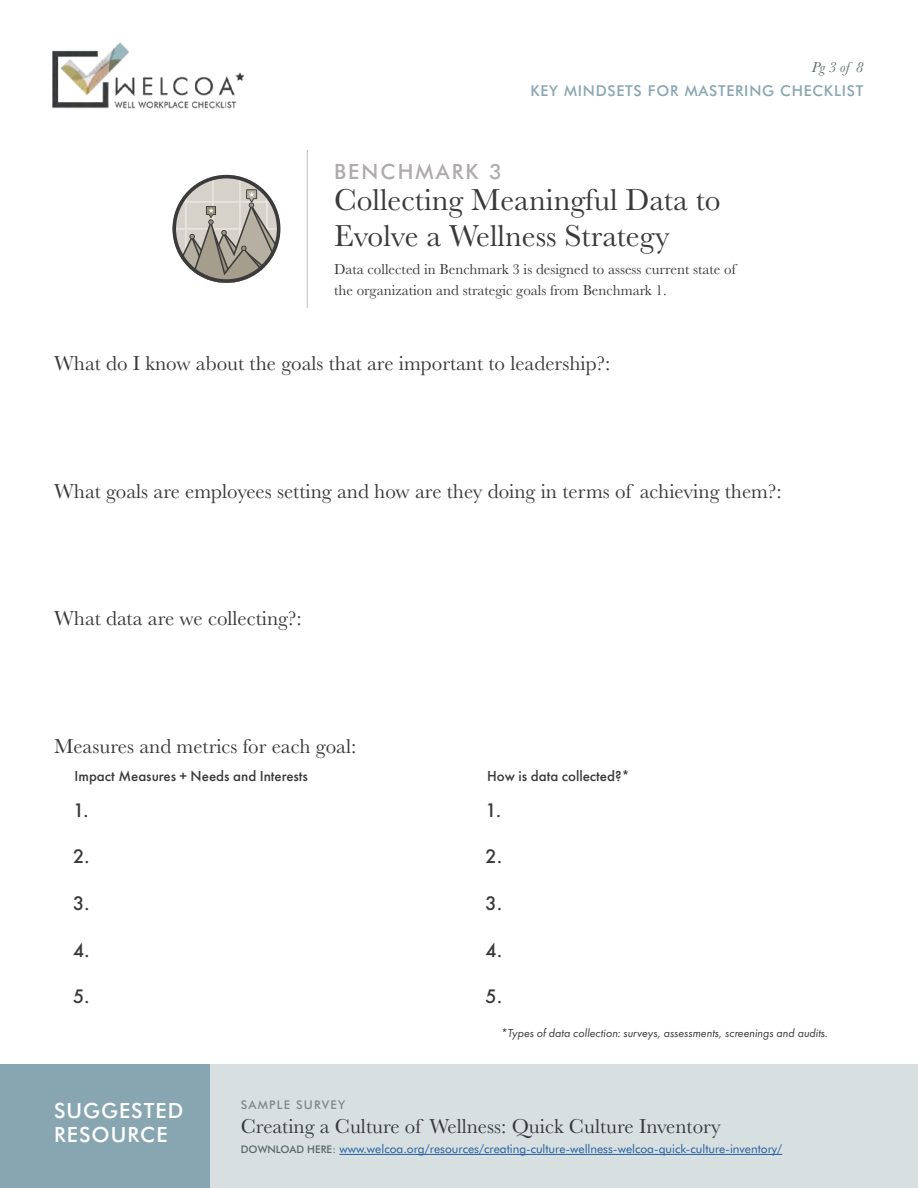
<style>
.page{position:relative;width:918px;height:1188px;background:#fff}
.page>*{position:absolute;margin:0;border:0;box-sizing:border-box;transform-origin:0 0}
.t1{font:31.5px/36px "Baskerville";color:#3a3a3a}
.t2{font:21px "Baskerville";color:#3a3a3a}
.t3{font:500 21px/24px "Futura BT";letter-spacing:.05em;color:#fff}
.t4{font:500 21px "Futura BT";letter-spacing:.1em;color:#afabab}
.t5{font:500 18px "Futura";color:#3a3a3a}
.t6{font:15px/21px "Baskerville";color:#3a3a3a}
.t7{font:500 15px "Futura PT";color:#3a3a3a}
.t8{font:500 15px "Futura BT";letter-spacing:.05em;color:#87a6b2}
.t9{font:italic 15px "Baskerville";color:#576967}
.t10{font:12px "Futura BT";color:#215e9e}
.t11{font:italic 12px "Futura PT";color:#3a3a3a}
.t12{font:500 12px "Futura BT";letter-spacing:.1em;color:#7f8988}
.s1{font-weight:500;font-size:10.5px;color:#576967}
</style>
<div class="page">
<img style="left:52px;top:42px;width:192px;height:66px">
<div style="left:210px;top:1065px;width:708px;height:123px;background:#d8dfe1"></div>
<div style="left:0;top:1065px;width:210px;height:123px;background:#87a6b2"></div>
<hr style="left:339px;top:1154px;width:443px;height:1px;background:#215e9e">
<hr style="left:307px;top:150px;width:1px;height:158px;background:#bcbec0">
<svg style="left:172px;top:175px;width:108px;height:108px"></svg>
<p class="t9" style="left:812px;top:58px;width:53px">Pg 3 of 8</p>
<p class="t8" style="left:530px;top:81px;width:334px">KEY MINDSETS FOR MASTERING CHECKLIST</p>
<p class="t4" style="left:334px;top:159px;width:169px">BENCHMARK 3</p>
<h1 class="t1" style="left:334px;top:182px;width:388px">Collecting Meaningful Data to<br>Evolve a Wellness Strategy</h1>
<p class="t6" style="left:334px;top:259px;width:403px">Data collected in Benchmark 3 is designed to assess current state of the organization and strategic goals from Benchmark 1.</p>
<p class="t2" style="left:54px;top:350px;width:558px">What do I know about the goals that are important to leadership?:</p>
<p class="t2" style="left:54px;top:478px;width:729px">What goals are employees setting and how are they doing in terms of achieving them?:</p>
<p class="t2" style="left:54px;top:605px;width:249px">What data are we collecting?:</p>
<p class="t2" style="left:54px;top:732px;width:304px">Measures and metrics for each goal:</p>
<p class="t7" style="left:75px;top:767px;width:235px">Impact Measures + Needs and Interests</p>
<p class="t7" style="left:487px;top:767px;width:144px">How is data collected?*</p>
<p class="t5" style="left:73px;top:798px;width:17px">1.</p>
<p class="t5" style="left:73px;top:844px;width:18px">2.</p>
<p class="t5" style="left:73px;top:891px;width:18px">3.</p>
<p class="t5" style="left:73px;top:938px;width:18px">4.</p>
<p class="t5" style="left:73px;top:984px;width:18px">5.</p>
<p class="t3" style="left:54px;top:1098px;width:131px">SUGGESTED<br>RESOURCE</p>
<p class="t5" style="left:486px;top:798px;width:17px">1.</p>
<p class="t5" style="left:486px;top:844px;width:18px">2.</p>
<p class="t5" style="left:486px;top:891px;width:18px">3.</p>
<p class="t5" style="left:486px;top:938px;width:18px">4.</p>
<p class="t5" style="left:486px;top:984px;width:18px">5.</p>
<p class="t11" style="left:501px;top:1026px;width:328px">*Types of data collection: surveys, assessments, screenings and audits.</p>
<p class="t12" style="left:241px;top:1097px;width:106px">SAMPLE SURVEY</p>
<p class="t10" style="left:241px;top:1142px;width:543px"><span class="s1">DOWNLOAD HERE:</span> www.welcoa.org/resources/creating-culture-wellness-welcoa-quick-culture-inventory/</p>
<p class="t2" style="left:241px;top:1112px;width:481px">Creating a Culture of Wellness: Quick Culture Inventory</p>
</div>
